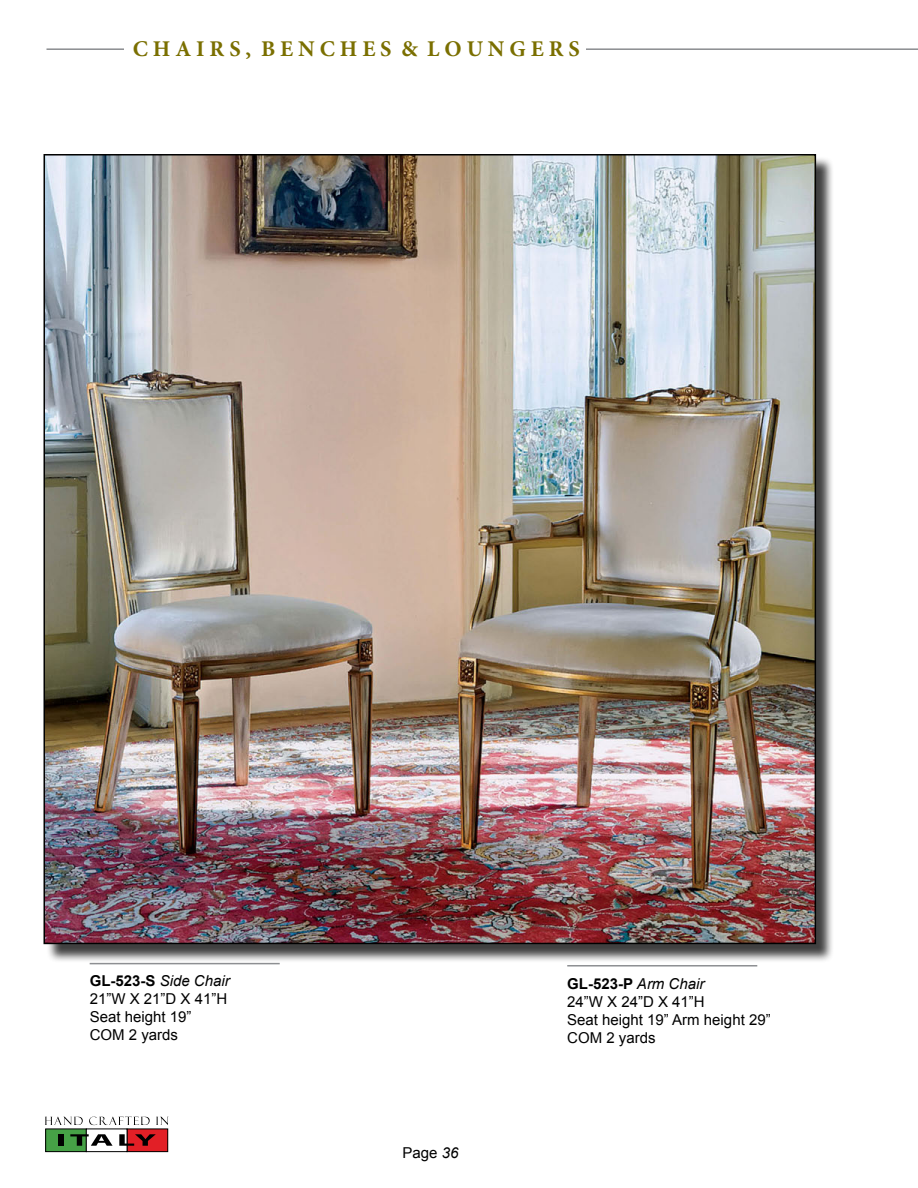
<style>
.page{position:relative;width:918px;height:1188px;background:#fff}
.page>*{position:absolute;margin:0;border:0;box-sizing:border-box;transform-origin:0 0}
.t1{font:700 22.5px "Minion Pro";color:#7a6f00}
.t2{font:15px "Arial";color:#000}
.t3{font:italic 15px "Arial";color:#000}
.t4{font:700 15px "Arial";color:#000}
.s1{font-weight:700;font-style:normal}
.s2{font-style:italic}
.s3{font-weight:400;font-style:italic}
</style>
<div class="page">
<hr style="left:46px;top:48px;width:872px;height:2px;background:#8a8c8f">
<div style="left:125px;top:37px;width:461px;height:23px;background:#fff"></div>
<div style="left:46px;top:1129px;width:40px;height:23px;background:#46a146"></div>
<div style="left:45px;top:1128px;width:42px;height:24px;border:1px solid #000"></div>
<div style="left:127px;top:1129px;width:41px;height:23px;background:#e21f26"></div>
<div style="left:127px;top:1128px;width:41px;height:24px;border:1px solid #000"></div>
<div style="left:86px;top:1128px;width:41px;height:24px;border:1px solid #000"></div>
<svg style="left:45px;top:1117px;width:38px;height:8px"></svg>
<svg style="left:89px;top:1116px;width:61px;height:9px"></svg>
<svg style="left:156px;top:1117px;width:12px;height:8px"></svg>
<div style="left:59px;top:1134px;width:5px;height:12px;background:#000"></div>
<svg style="left:70px;top:1134px;width:43px;height:12px"></svg>
<svg style="left:119px;top:1134px;width:37px;height:12px"></svg>
<hr style="left:90px;top:963px;width:190px;height:1px;background:#8d8f92">
<hr style="left:567px;top:965px;width:190px;height:2px;background:#8d8f92">
<div style="left:46px;top:156px;width:789px;height:807px;background:#000;opacity:.75"></div>
<img style="left:47px;top:157px;width:766px;height:784px">
<h1 class="t1" style="left:133px;top:33px;width:448px">C H A I R S , B E N C H E S &amp; L O U N G E R S</h1>
<p class="t3" style="left:90px;top:971px;width:142px"><span class="s1">GL-523-S</span> Side Chair</p>
<p class="t2" style="left:90px;top:989px;width:139px">21”W X 21”D X 41”H</p>
<p class="t2" style="left:90px;top:1007px;width:103px">Seat height 19”</p>
<p class="t2" style="left:90px;top:1025px;width:90px">COM 2 yards</p>
<p class="t2" style="left:403px;top:1143px;width:57px">Page <span class="s2">36</span></p>
<p class="t4" style="left:567px;top:973px;width:139px">GL-523-P <span class="s3">Arm Chair</span></p>
<p class="t2" style="left:567px;top:992px;width:139px">24”W X 24”D X 41”H</p>
<p class="t2" style="left:567px;top:1010px;width:205px">Seat height 19” Arm height 29”</p>
<p class="t2" style="left:567px;top:1028px;width:90px">COM 2 yards</p>
</div>
